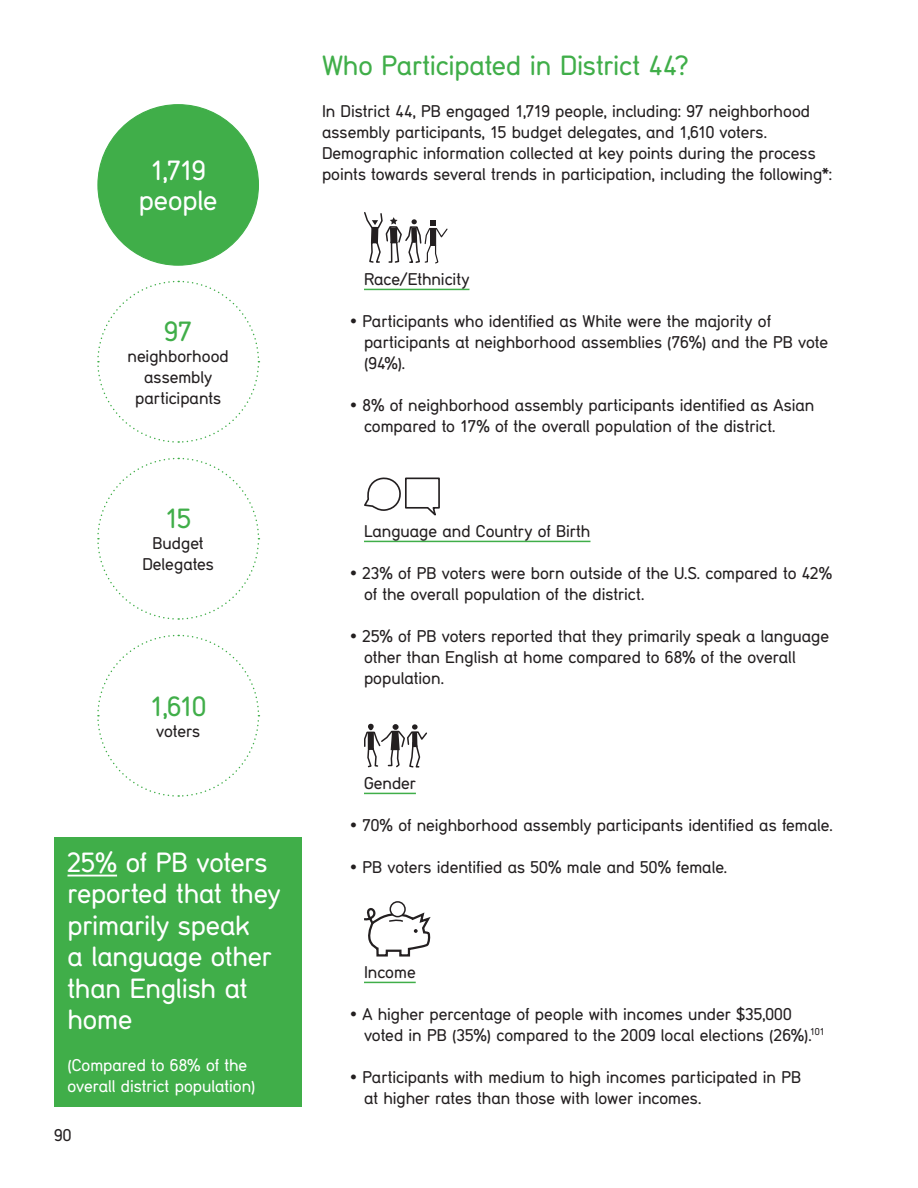
<style>
.page{position:relative;width:918px;height:1188px;background:#fff}
.page>*{position:absolute;margin:0;border:0;box-sizing:border-box;transform-origin:0 0}
.Sidebar_Pullquote{font:27px/31.5px "Gravostyle Basic";letter-spacing:-.005em;color:#fff}
.Subhead_A___Question{font:27px "Gravostyle Basic";letter-spacing:-.01em;color:#40ae49}
.Sidebar_Pullquote-2{font:27px "Gravostyle Basic";letter-spacing:-.06em;color:#40ae49}
.Bullets{font:16.5px/21px "Gravostyle Basic";color:#231f20}
.First_Paragraph{font:16.5px/21px "Gravostyle Basic";color:#231f20}
.Sidebar_Pullquote-3{font:16.5px/21px "Gravostyle Basic";color:#fff}
.Main_Text{font:16.5px "Gravostyle Basic";color:#231f20}
</style>
<div class="page">
<svg style="left:97px;top:280px;width:163px;height:163px"></svg>
<svg style="left:97px;top:634px;width:163px;height:163px"></svg>
<svg style="left:97px;top:457px;width:163px;height:163px"></svg>
<div style="left:98px;top:105px;width:160px;height:160px;background:#40ae49;border-radius:50%"></div>
<hr style="left:364px;top:289px;width:105px;height:1px;background:#40ae49">
<hr style="left:364px;top:541px;width:226px;height:1px;background:#40ae49">
<hr style="left:364px;top:793px;width:52px;height:1px;background:#40ae49">
<hr style="left:364px;top:982px;width:52px;height:1px;background:#40ae49">
<svg style="left:364px;top:212px;width:84px;height:52px"></svg>
<svg style="left:364px;top:477px;width:76px;height:39px"></svg>
<svg style="left:364px;top:723px;width:63px;height:45px"></svg>
<div style="left:390px;top:901px;width:16px;height:16px;border:2px solid #231f20;border-radius:50%"></div>
<svg style="left:364px;top:903px;width:67px;height:54px"></svg>
<div style="left:54px;top:838px;width:247px;height:269px;background:#40ae49"></div>
<hr style="left:68px;top:875px;width:49px;height:2px;background:#fff">
<p class="Sidebar_Pullquote" style="left:150px;top:154px;width:57px">1,719</p>
<p class="Sidebar_Pullquote" style="left:139px;top:184px;width:80px">people</p>
<p class="Sidebar_Pullquote-2" style="left:164px;top:314px;width:30px">97</p>
<p class="First_Paragraph" style="left:128px;top:345px;width:103px">neighborhood</p>
<p class="First_Paragraph" style="left:144px;top:366px;width:70px">assembly</p>
<p class="First_Paragraph" style="left:135px;top:387px;width:88px">participants</p>
<p class="Sidebar_Pullquote-2" style="left:165px;top:501px;width:28px">15</p>
<p class="First_Paragraph" style="left:153px;top:532px;width:53px">Budget</p>
<p class="First_Paragraph" style="left:142px;top:553px;width:73px">Delegates</p>
<p class="Sidebar_Pullquote-2" style="left:150px;top:689px;width:57px">1,610</p>
<p class="First_Paragraph" style="left:156px;top:720px;width:46px">voters</p>
<p class="Sidebar_Pullquote" style="left:68px;top:846px;width:215px">25% of PB voters reported that they primarily speak<br>a language other than English at home</p>
<p class="Sidebar_Pullquote-3" style="left:68px;top:1054px;width:189px">(Compared to 68% of the overall district population)</p>
<p class="Main_Text" style="left:54px;top:1124px;width:19px">90</p>
<p class="Subhead_A___Question" style="left:322px;top:48px;width:368px">Who Participated in District 44?</p>
<p class="First_Paragraph" style="left:322px;top:100px;width:512px">In District 44, PB engaged 1,719 people, including: 97 neighborhood assembly participants, 15 budget delegates, and 1,610 voters.<br>Demographic information collected at key points during the process points towards several trends in participation, including the following*:</p>
<p class="First_Paragraph" style="left:364px;top:268px;width:107px">Race/Ethnicity</p>
<p class="Bullets" style="left:364px;top:310px;width:466px;text-indent:-14px">• Participants who identified as White were the majority of participants at neighborhood assemblies (76%) and the PB vote (94%).</p>
<p class="Bullets" style="left:364px;top:394px;width:452px;text-indent:-14px">• 8% of neighborhood assembly participants identified as Asian compared to 17% of the overall population of the district.</p>
<p class="First_Paragraph" style="left:364px;top:520px;width:228px">Language and Country of Birth</p>
<p class="Bullets" style="left:364px;top:562px;width:470px;text-indent:-14px">• 23% of PB voters were born outside of the U.S. compared to 42% of the overall population of the district.</p>
<p class="Bullets" style="left:364px;top:625px;width:467px;text-indent:-14px">• 25% of PB voters reported that they primarily speak a language other than English at home compared to 68% of the overall population.</p>
<p class="First_Paragraph" style="left:364px;top:772px;width:53px">Gender</p>
<p class="Bullets" style="left:351px;top:814px;width:484px">• 70% of neighborhood assembly participants identified as female.</p>
<p class="Bullets" style="left:351px;top:856px;width:378px">• PB voters identified as 50% male and 50% female.</p>
<p class="First_Paragraph" style="left:364px;top:961px;width:53px">Income</p>
<p class="Bullets" style="left:364px;top:1003px;width:462px;text-indent:-14px">• A higher percentage of people with incomes under $35,000 voted in PB (35%) compared to the 2009 local elections (26%).<sup>101</sup></p>
<p class="Bullets" style="left:364px;top:1066px;width:439px;text-indent:-14px">• Participants with medium to high incomes participated in PB at higher rates than those with lower incomes.</p>
</div>
